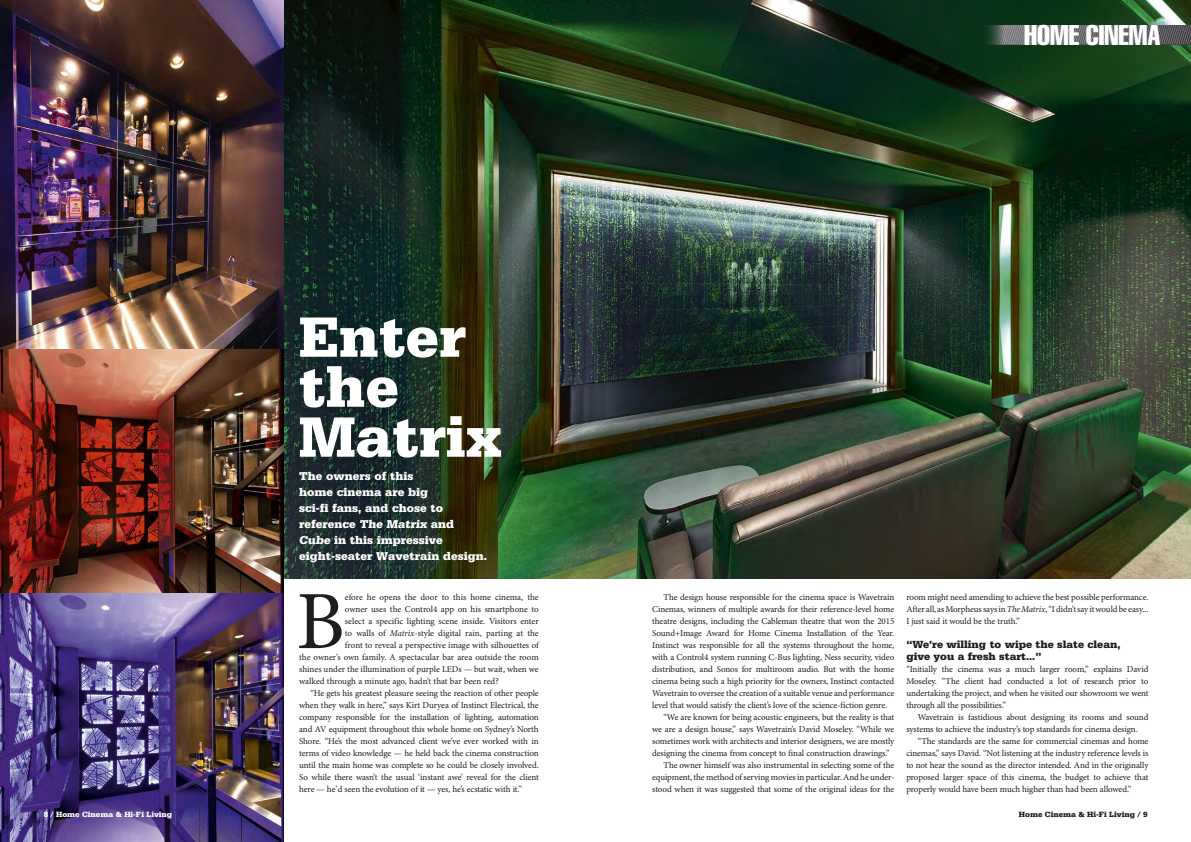
<style>
.page{position:relative;width:1191px;height:842px;background:#fff}
.page>*{position:absolute;margin:0;border:0;box-sizing:border-box;transform-origin:0 0}
.t1{font:82.8px "Minion Pro";color:#1e1e1c}
.t2{font:900 60px/50px "Serifa Std";color:#fff}
.t3{font:28px "Helvetica LT Std Comp";color:#fff}
.t4{font:900 12px/16px "Serifa Std";color:#fff}
.t5{font:900 11px/12px "Serifa Std";color:#1e1e1c}
.t6{font:9px/12px "Minion Pro";letter-spacing:-.01em;color:#1e1e1c;text-align:justify}
.t7{font:900 8px "Serifa Std";color:#fff}
.t8{font:900 8px "Serifa Std";color:#1e1e1c}
.s1{font-style:italic}
</style>
<div class="page">
<img style="left:283px;top:0;width:908px;height:578px">
<img style="left:0;top:0;width:283px;height:842px">
<svg style="left:981px;top:25px;width:210px;height:19px;background:#65676a"></svg>
<h2 class="t2" style="left:299px;top:312px;width:205px">Enter the<br>Matrix</h2>
<h3 class="t4" style="left:299px;top:468px;width:190px">The owners of this<br>home cinema are big<br>sci-fi fans, and chose to reference The Matrix and<br>Cube in this impressive eight-seater Wavetrain design.</h3>
<h1 class="t1" style="left:296px;top:566px;width:50px">B</h1>
<p class="t6" style="left:345px;top:591px;width:195px">efore he opens the door to this home cinema, the</p>
<p class="t6" style="left:345px;top:603px;width:195px">owner uses the Control4 app on his smartphone to</p>
<p class="t6" style="left:345px;top:615px;width:195px">select a specific lighting scene inside. Visitors enter</p>
<p class="t6" style="left:345px;top:627px;width:195px">to walls of <span class="s1">Matrix</span>-style digital rain, parting at the</p>
<p class="t6" style="left:345px;top:639px;width:195px">front to reveal a perspective image with silhouettes of</p>
<p class="t6" style="left:299px;top:651px;width:241px">the owner’s own family. A spectacular bar area outside the room</p>
<p class="t6" style="left:299px;top:663px;width:241px">shines under the illumination of purple LEDs — but wait, when we</p>
<p class="t6" style="left:299px;top:675px;width:201px">walked through a minute ago, hadn’t that bar been red?</p>
<p class="t6" style="left:310px;top:687px;width:230px">“He gets his greatest pleasure seeing the reaction of other people</p>
<p class="t6" style="left:299px;top:699px;width:241px">when they walk in here,” says Kirt Duryea of Instinct Electrical, the</p>
<p class="t6" style="left:299px;top:711px;width:241px">company responsible for the installation of lighting, automation</p>
<p class="t6" style="left:299px;top:723px;width:241px">and AV equipment throughout this whole home on Sydney’s North</p>
<p class="t6" style="left:299px;top:735px;width:241px">Shore. “He’s the most advanced client we’ve ever worked with in</p>
<p class="t6" style="left:299px;top:747px;width:241px">terms of video knowledge — he held back the cinema construction</p>
<p class="t6" style="left:299px;top:759px;width:241px">until the main home was complete so he could be closely involved.</p>
<p class="t6" style="left:299px;top:771px;width:241px">So while there wasn’t the usual ‘instant awe’ reveal for the client</p>
<p class="t6" style="left:299px;top:783px;width:224px">here — he’d seen the evolution of it — yes, he’s ecstatic with it.”</p>
<h3 class="t3" style="left:1024px;top:17px;width:138px">HOME CINEMA</h3>
<p class="t6" style="left:663px;top:591px;width:232px">The design house responsible for the cinema space is Wavetrain</p>
<p class="t6" style="left:652px;top:603px;width:244px">Cinemas, winners of multiple awards for their reference-level home</p>
<p class="t6" style="left:652px;top:615px;width:244px">theatre designs, including the Cableman theatre that won the 2015</p>
<p class="t6" style="left:652px;top:627px;width:244px">Sound+Image Award for Home Cinema Installation of the Year.</p>
<p class="t6" style="left:652px;top:639px;width:244px">Instinct was responsible for all the systems throughout the home,</p>
<p class="t6" style="left:652px;top:651px;width:244px">with a Control4 system running C-Bus lighting, Ness security, video</p>
<p class="t6" style="left:652px;top:663px;width:244px">distribution, and Sonos for multiroom audio. But with the home</p>
<p class="t6" style="left:652px;top:675px;width:244px">cinema being such a high priority for the owners, Instinct contacted</p>
<p class="t6" style="left:652px;top:687px;width:244px">Wavetrain to oversee the creation of a suitable venue and performance</p>
<p class="t6" style="left:652px;top:699px;width:236px">level that would satisfy the client’s love of the science-fiction genre.</p>
<p class="t6" style="left:663px;top:711px;width:232px">“We are known for being acoustic engineers, but the reality is that</p>
<p class="t6" style="left:652px;top:723px;width:244px">we are a design house,” says Wavetrain’s David Moseley. “While we</p>
<p class="t6" style="left:652px;top:735px;width:244px">sometimes work with architects and interior designers, we are mostly</p>
<p class="t6" style="left:652px;top:747px;width:239px">designing the cinema from concept to final construction drawings.”</p>
<p class="t6" style="left:663px;top:759px;width:232px">The owner himself was also instrumental in selecting some of the</p>
<p class="t6" style="left:652px;top:771px;width:244px">equipment, the method of serving movies in particular. And he under-</p>
<p class="t6" style="left:652px;top:783px;width:244px">stood when it was suggested that some of the original ideas for the</p>
<p class="t6" style="left:906px;top:591px;width:244px">room might need amending to achieve the best possible performance.<br>After all, as Morpheus says in <span class="s1">The Matrix</span>, “I didn’t say it would be easy...<br>I just said it would be the truth.”</p>
<p class="t5" style="left:906px;top:638px;width:216px">“We’re willing to wipe the slate clean, give you a fresh start...”</p>
<p class="t6" style="left:906px;top:663px;width:244px">“Initially the cinema was a much larger room,” explains David Moseley. “The client had conducted a lot of research prior to undertaking the project, and when he visited our showroom we went through all the possibilities.”</p>
<p class="t6" style="left:906px;top:711px;width:244px;text-indent:11px">Wavetrain is fastidious about designing its rooms and sound systems to achieve the industry’s top standards for cinema design.</p>
<p class="t6" style="left:906px;top:735px;width:244px;text-indent:11px">“The standards are the same for commercial cinemas and home cinemas,” says David. “Not listening at the industry reference levels is to not hear the sound as the director intended. And in the originally proposed larger space of this cinema, the budget to achieve that properly would have been much higher than had been allowed.”</p>
<p class="t7" style="left:44px;top:810px;width:130px">8 / Home Cinema &amp; Hi-Fi Living</p>
<p class="t8" style="left:1019px;top:810px;width:130px">Home Cinema &amp; Hi-Fi Living / 9</p>
</div>
